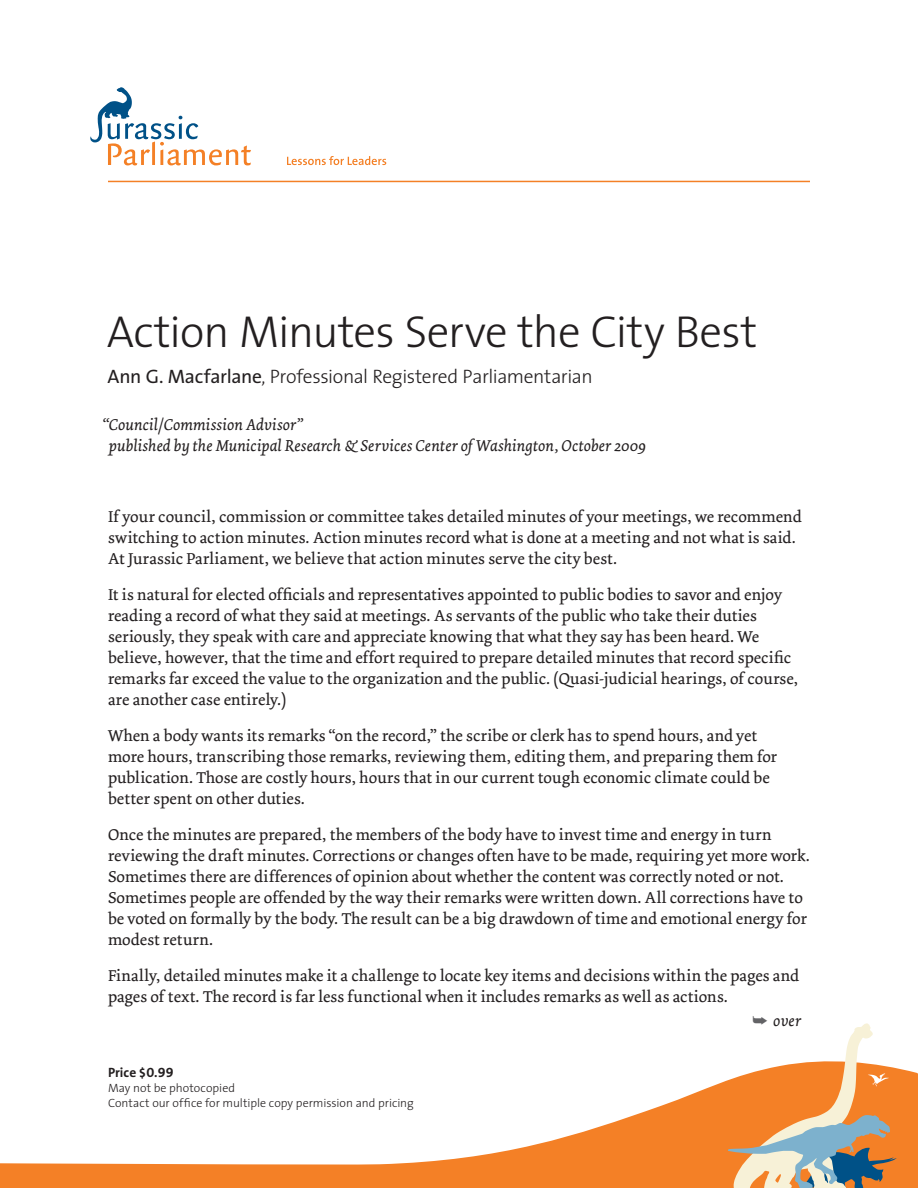
<style>
.page{position:relative;width:918px;height:1188px;background:#fff}
.page>*{position:absolute;margin:0;border:0;box-sizing:border-box;transform-origin:0 0}
.H1_Lrg-The_Sans_Lt{font:300 45px "The Sans";letter-spacing:-.02em;color:#231f20}
.Author_byline{font:300 19.5px "The Sans";letter-spacing:-.02em;color:#231f20}
.Text_11_Dolly{font:16.5px/21px "Dolly";letter-spacing:.005em;color:#231f20}
.Text_11_Dolly-2{font:italic 16.5px/21px "Dolly";color:#231f20}
.Table_text_9_Sans_Lt{font:700 13.5px "The Sans";letter-spacing:.005em;color:#231f20}
.Disclaimer_text_8_Th{font:300 12px "The Sans";color:#231f20}
.s1{font-weight:400}
.s2{font-family:"The Sans Bold Caps";font-weight:400}
.s3{color:#636366}
</style>
<div class="page">
<svg style="left:0;top:1068px;width:918px;height:120px"></svg>
<svg style="left:728px;top:1023px;width:169px;height:165px"></svg>
<hr style="left:108px;top:181px;width:702px;height:1px;background:#f48026">
<svg style="left:90px;top:87px;width:161px;height:78px"></svg>
<svg style="left:287px;top:156px;width:99px;height:9px"></svg>
<p class="H1_Lrg-The_Sans_Lt" style="left:107px;top:295px;width:652px">Action Minutes Serve the City Best</p>
<p class="Author_byline" style="left:108px;top:361px;width:487px"><span class="s1">Ann G. Macfarlane</span>, Professional Registered Parliamentarian</p>
<p class="Text_11_Dolly-2" style="left:109px;top:414px;width:539px;text-indent:-6px">“Council/Commission Advisor”<br>published by the Municipal Research &amp; Services Center of Washington, October 2009</p>
<p class="Text_11_Dolly" style="left:108px;top:506px;width:695px">If your council, commission or committee takes detailed minutes of your meetings, we recommend switching to action minutes. Action minutes record what is done at a meeting and not what is said.<br>At Jurassic Parliament, we believe that action minutes serve the city best.</p>
<p class="Text_11_Dolly" style="left:108px;top:584px;width:692px">It is natural for elected officials and representatives appointed to public bodies to savor and enjoy reading a record of what they said at meetings. As servants of the public who take their duties seriously, they speak with care and appreciate knowing that what they say has been heard. We believe, however, that the time and effort required to prepare detailed minutes that record specific remarks far exceed the value to the organization and the public. (Quasi-judicial hearings, of course, are another case entirely.)</p>
<p class="Text_11_Dolly" style="left:108px;top:725px;width:671px">When a body wants its remarks “on the record,” the scribe or clerk has to spend hours, and yet more hours, transcribing those remarks, reviewing them, editing them, and preparing them for publication. Those are costly hours, hours that in our current tough economic climate could be better spent on other duties.</p>
<p class="Text_11_Dolly" style="left:108px;top:824px;width:703px">Once the minutes are prepared, the members of the body have to invest time and energy in turn reviewing the draft minutes. Corrections or changes often have to be made, requiring yet more work.<br>Sometimes there are differences of opinion about whether the content was correctly noted or not.<br>Sometimes people are offended by the way their remarks were written down. All corrections have to be voted on formally by the body. The result can be a big drawdown of time and emotional energy for modest return.</p>
<p class="Text_11_Dolly" style="left:108px;top:965px;width:693px">Finally, detailed minutes make it a challenge to locate key items and decisions within the pages and pages of text. The record is far less functional when it includes remarks as well as actions.</p>
<p class="Table_text_9_Sans_Lt" style="left:108px;top:1061px;width:67px">Price $<span class="s2">0.99</span></p>
<p class="Disclaimer_text_8_Th" style="left:108px;top:1078px;width:129px">May not be photocopied</p>
<p class="Disclaimer_text_8_Th" style="left:108px;top:1093px;width:307px">Contact our office for multiple copy permission and pricing</p>
<p class="Text_11_Dolly-2" style="left:752px;top:1010px;width:50px"><span class="s3">➥</span> over</p>
</div>
